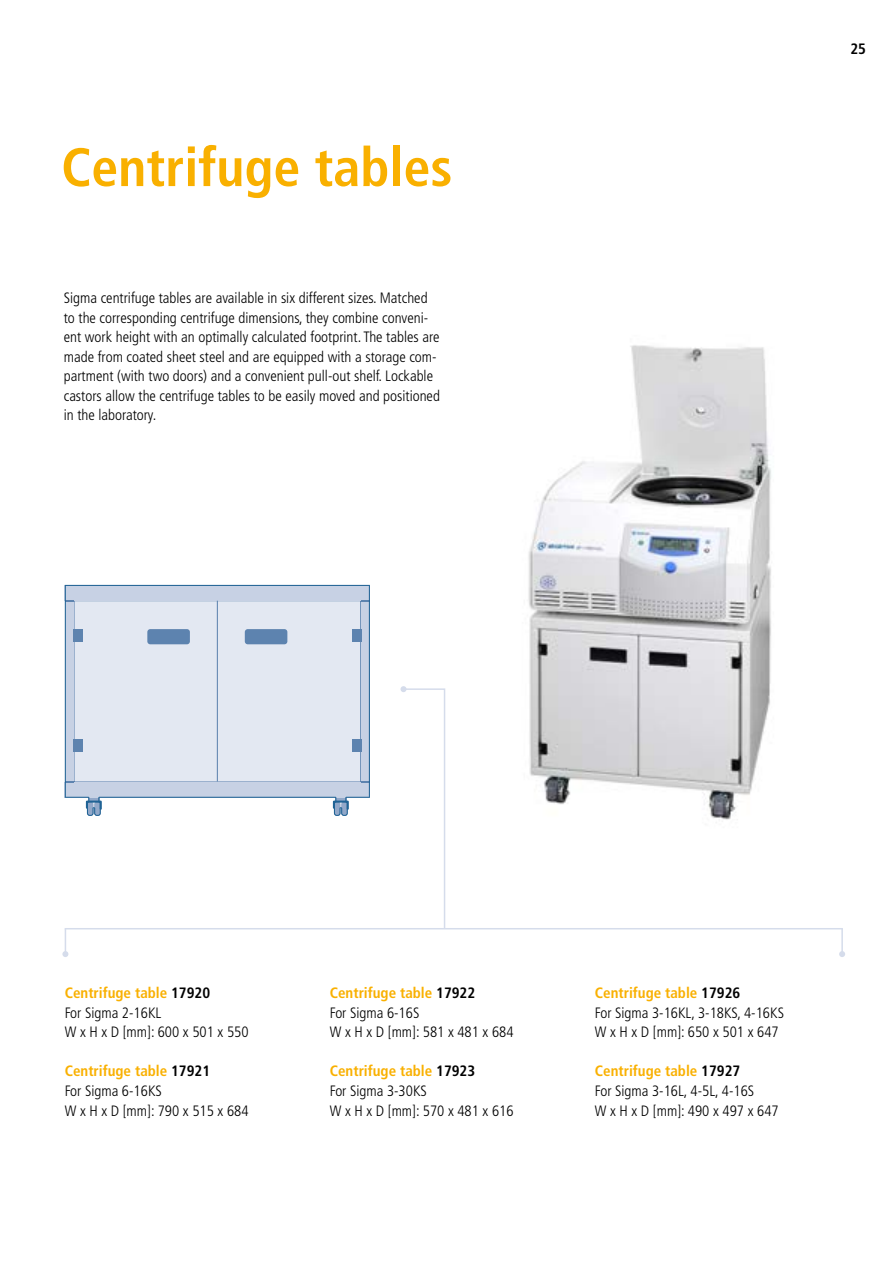
<style>
.page{position:relative;width:893px;height:1263px;background:#fff}
.page>*{position:absolute;margin:0;border:0;box-sizing:border-box;transform-origin:0 0}
.t1{font:700 condensed 54px "Frutiger LT Std";color:#f9b000}
.t2{font:300 condensed 15px/19.5px "Frutiger LT Std";color:#000}
.t3{font:700 condensed 15px "Frutiger LT Std";color:#000}
.s1{font-weight:700;color:#f9b000}
.s2{font-weight:700}
</style>
<div class="page">
<img style="left:528px;top:345px;width:243px;height:475px">
<svg style="left:65px;top:585px;width:305px;height:231px;background:#d7dfec"></svg>
<svg style="left:400px;top:686px;width:46px;height:242px"></svg>
<hr style="left:65px;top:928px;width:778px;height:1px;background:#d5dceb">
<svg style="left:62px;top:929px;width:6px;height:28px"></svg>
<hr style="left:841px;top:929px;width:2px;height:25px;background:#d5dceb">
<svg style="left:839px;top:951px;width:6px;height:6px"></svg>
<h1 class="t1" style="left:61px;top:135px;width:393px">Centrifuge tables</h1>
<p class="t2" style="left:64px;top:288px;width:378px">Sigma centrifuge tables are available in six different sizes. Matched to the corresponding centrifuge dimensions, they combine conveni&shy;ent work height with an optimally calculated footprint. The tables are made from coated sheet steel and are equipped with a storage com&shy;partment (with two doors) and a convenient pull-out shelf. Lockable castors allow the centrifuge tables to be easily moved and positioned in the laboratory.</p>
<p class="t3" style="left:850px;top:40px;width:17px">25</p>
<p class="t2" style="left:65px;top:984px;width:185px"><span class="s1">Centrifuge table</span> <span class="s2">17920<br></span>For Sigma 2-16KL<br>W x H x D [mm]: 600 x 501 x 550</p>
<p class="t2" style="left:65px;top:1062px;width:185px"><span class="s1">Centrifuge table</span> <span class="s2">17921<br></span>For Sigma 6-16KS<br>W x H x D [mm]: 790 x 515 x 684</p>
<p class="t2" style="left:330px;top:984px;width:185px"><span class="s1">Centrifuge table</span> <span class="s2">17922<br></span>For Sigma 6-16S<br>W x H x D [mm]: 581 x 481 x 684</p>
<p class="t2" style="left:330px;top:1062px;width:185px"><span class="s1">Centrifuge table</span> <span class="s2">17923<br></span>For Sigma 3-30KS<br>W x H x D [mm]: 570 x 481 x 616</p>
<p class="t2" style="left:595px;top:984px;width:191px"><span class="s1">Centrifuge table</span> <span class="s2">17926<br></span>For Sigma 3-16KL, 3-18KS, 4-16KS<br>W x H x D [mm]: 650 x 501 x 647</p>
<p class="t2" style="left:595px;top:1062px;width:185px"><span class="s1">Centrifuge table</span> <span class="s2">17927<br></span>For Sigma 3-16L, 4-5L, 4-16S<br>W x H x D [mm]: 490 x 497 x 647</p>
</div>
